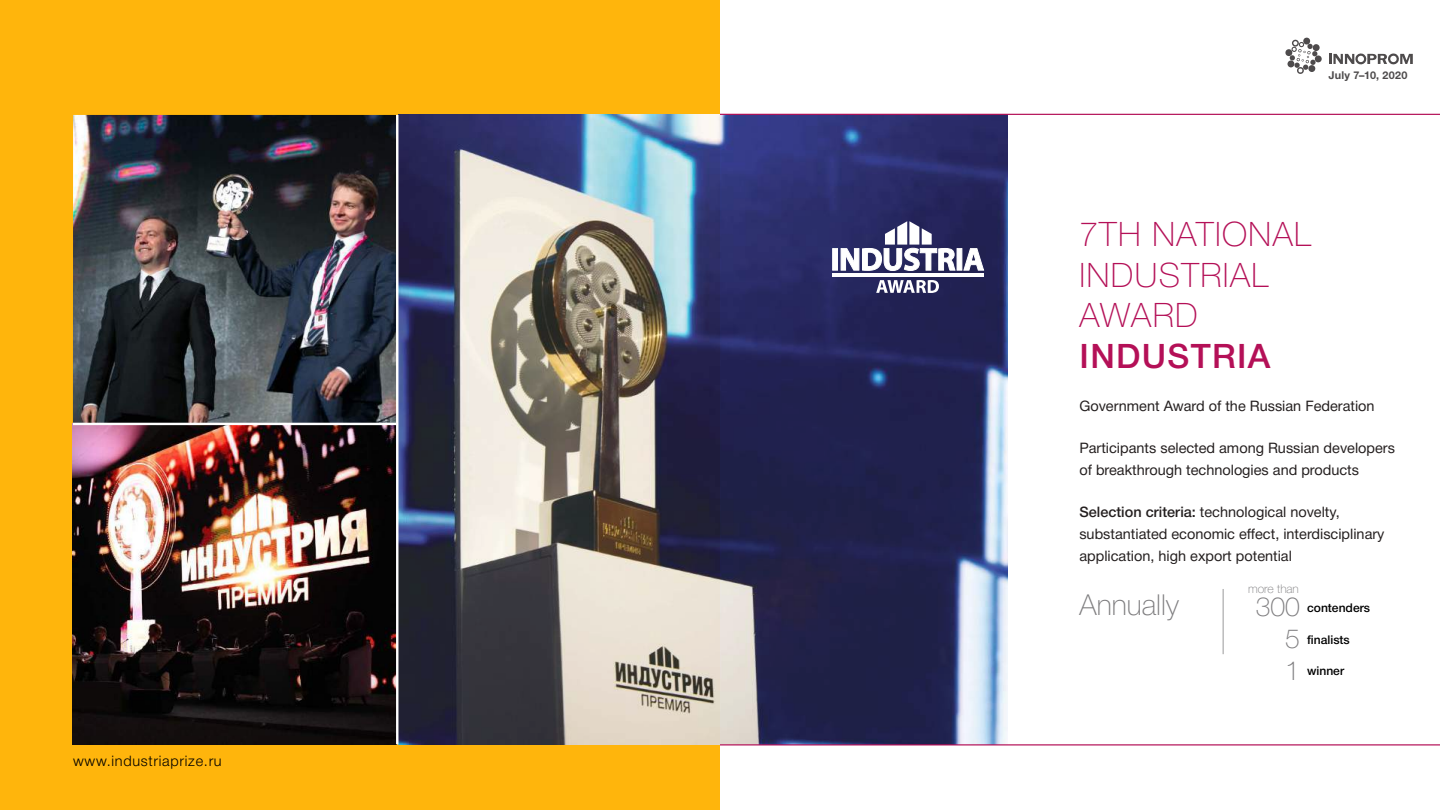
<style>
.page{position:relative;width:1440px;height:810px;background:#fff}
.page>*{position:absolute;margin:0;border:0;box-sizing:border-box;transform-origin:0 0}
.t1{font:100 33.83px/40.6px "Helvetica Neue Cyr";letter-spacing:.04em;color:#b41057}
.t2{font:500 33.83px "Helvetica Neue Cyr";letter-spacing:.04em;color:#b41057}
.t3{font:100 28.95px "Helvetica Neue Cyr";color:#7d7c7e}
.t4{font:100 26.55px/31.9px "Helvetica Neue Cyr";color:#7d7c7e;text-align:justify}
.t5{font:14.48px/21.8px "Helvetica Neue Cyr";color:#241f1f}
.t6{font:300 14.48px "Helvetica Neue Cyr";letter-spacing:.05em;color:#000}
.t7{font:500 12.08px "Helvetica Neue Cyr";color:#000}
.t8{font:100 12.08px "Helvetica Neue Cyr";color:#7d7c7e}
.t9{font:700 10.8px "Helvetica Neue Cyr";letter-spacing:.03em;color:#4e4b4c}
.s1{font-weight:500}
</style>
<div class="page">
<div style="left:0;top:0;width:720px;height:810px;background:#ffb50c"></div>
<img style="left:73px;top:115px;width:323px;height:308px">
<img style="left:398px;top:115px;width:610px;height:629px">
<img style="left:73px;top:425px;width:323px;height:319px">
<hr style="left:396px;top:115px;width:2px;height:629px;background:#fff">
<hr style="left:73px;top:423px;width:324px;height:2px;background:#fff">
<hr style="left:1223px;top:589px;width:1px;height:65px;background:#aaaaac">
<hr style="left:832px;top:274px;width:152px;height:3px;background:#fff">
<svg style="left:876px;top:280px;width:63px;height:13px"></svg>
<svg style="left:832px;top:248px;width:6px;height:22px"></svg>
<svg style="left:840px;top:221px;width:116px;height:50px"></svg>
<div style="left:957px;top:248px;width:5px;height:22px;background:#fff;border:1px solid #fff"></div>
<svg style="left:963px;top:248px;width:21px;height:23px"></svg>
<hr style="left:720px;top:744px;width:720px;height:1px;background:#b41057">
<hr style="left:720px;top:114px;width:720px;height:1px;background:#b41057">
<svg style="left:1285px;top:37px;width:37px;height:37px"></svg>
<svg style="left:1329px;top:53px;width:84px;height:12px"></svg>
<p class="t6" style="left:73px;top:753px;width:150px">www.industriaprize.ru</p>
<p class="t9" style="left:1328px;top:69px;width:81px">July 7–10, 2020</p>
<h1 class="t1" style="left:1079px;top:214px;width:233px">7TH NATIONAL<br>INDUSTRIAL<br>AWARD</h1>
<h1 class="t2" style="left:1080px;top:337px;width:192px">INDUSTRIA</h1>
<p class="t5" style="left:1079px;top:395px;width:297px">Government Award of the Russian Federation</p>
<p class="t5" style="left:1079px;top:437px;width:317px">Participants selected among Russian developers of breakthrough technologies and products</p>
<p class="t5" style="left:1079px;top:501px;width:307px"><span class="s1">Selection criteria:</span> technological novelty, substantiated economic effect, interdisciplinary application, high export potential</p>
<p class="t8" style="left:1248px;top:582px;width:52px">more than</p>
<h2 class="t3" style="left:1080px;top:589px;width:101px">Annually</h2>
<p class="t7" style="left:1307px;top:601px;width:65px">contenders</p>
<p class="t7" style="left:1307px;top:633px;width:44px">finalists</p>
<p class="t7" style="left:1307px;top:664px;width:39px">winner</p>
<h3 class="t4" style="left:1285px;top:591px;width:16px;text-indent:-30px">300<br>5<br>1</h3>
</div>
